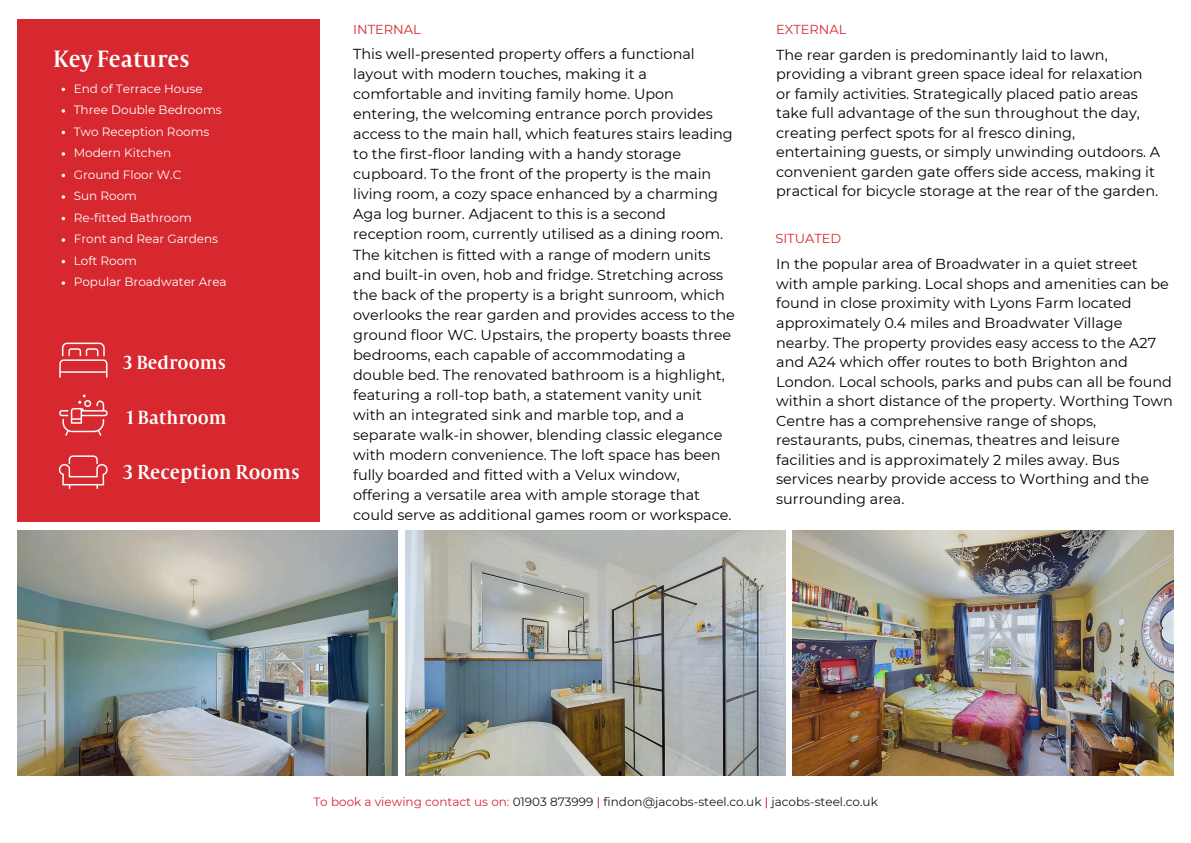
<style>
.page{position:relative;width:1191px;height:843px;background:#fff}
.page>*{position:absolute;margin:0;border:0;box-sizing:border-box;transform-origin:0 0}
.t1{font:26px "Capitolium Road";color:#fff}
.t2{font:22.2px "Capitolium Road";color:#fff}
.t3{font:21px "Capitolium Road";color:#fff}
.t4{font:14.4px/20px "Montserrat";color:#000}
.t5{font:13px "Montserrat";color:#d7282f}
.t6{font:12px "Montserrat";color:#fff}
.t7{font:12px "Montserrat";color:#191718}
.s1{color:#d7282f}
.s2{font-weight:500;color:#d7282f}
</style>
<div class="page">
<img style="left:17px;top:530px;width:381px;height:245px">
<img style="left:792px;top:530px;width:380px;height:245px">
<img style="left:405px;top:530px;width:380px;height:245px">
<div style="left:17px;top:19px;width:303px;height:502px;background:#d7282f"></div>
<img style="left:58px;top:455px;width:50px;height:34px">
<img style="left:59px;top:394px;width:49px;height:42px">
<img style="left:59px;top:342px;width:49px;height:36px">
<svg style="left:62px;top:109px;width:3px;height:4px"></svg>
<svg style="left:62px;top:152px;width:3px;height:4px"></svg>
<svg style="left:62px;top:195px;width:3px;height:4px"></svg>
<svg style="left:62px;top:238px;width:3px;height:4px"></svg>
<svg style="left:62px;top:281px;width:3px;height:4px"></svg>
<h2 class="t1" style="left:53px;top:50px;width:138px">Key Features</h2>
<p class="t6" style="left:74px;top:81px;width:130px">End of Terrace House</p>
<p class="t6" style="left:74px;top:102px;width:149px">Three Double Bedrooms</p>
<p class="t6" style="left:74px;top:124px;width:137px">Two Reception Rooms</p>
<p class="t6" style="left:74px;top:145px;width:99px">Modern Kitchen</p>
<p class="t6" style="left:74px;top:167px;width:109px">Ground Floor W.C</p>
<p class="t6" style="left:74px;top:188px;width:65px">Sun Room</p>
<p class="t6" style="left:74px;top:210px;width:119px">Re-fitted Bathroom</p>
<p class="t6" style="left:74px;top:231px;width:146px">Front and Rear Gardens</p>
<p class="t6" style="left:74px;top:253px;width:65px">Loft Room</p>
<p class="t6" style="left:74px;top:274px;width:154px">Popular Broadwater Area</p>
<h2 class="t3" style="left:123px;top:355px;width:104px">3 Bedrooms</h2>
<h2 class="t3" style="left:127px;top:410px;width:102px">1 Bathroom</h2>
<h3 class="t2" style="left:123px;top:464px;width:178px">3 Reception Rooms</h3>
<h4 class="t5" style="left:353px;top:22px;width:69px">INTERNAL</h4>
<h3 class="t4" style="left:353px;top:44px;width:383px">This well-presented property offers a functional layout with modern touches, making it a comfortable and inviting family home. Upon entering, the welcoming entrance porch provides access to the main hall, which features stairs leading to the first-floor landing with a handy storage cupboard. To the front of the property is the main living room, a cozy space enhanced by a charming Aga log burner. Adjacent to this is a second reception room, currently utilised as a dining room.<br>The kitchen is fitted with a range of modern units and built-in oven, hob and fridge. Stretching across the back of the property is a bright sunroom, which overlooks the rear garden and provides access to the ground floor WC. Upstairs, the property boasts three bedrooms, each capable of accommodating a double bed. The renovated bathroom is a highlight, featuring a roll-top bath, a statement vanity unit with an integrated sink and marble top, and a separate walk-in shower, blending classic elegance with modern convenience. The loft space has been fully boarded and fitted with a Velux window, offering a versatile area with ample storage that could serve as additional games room or workspace.</h3>
<h4 class="t5" style="left:776px;top:22px;width:72px">EXTERNAL</h4>
<h3 class="t4" style="left:776px;top:45px;width:385px;line-height:19.5px">The rear garden is predominantly laid to lawn, providing a vibrant green space ideal for relaxation or family activities. Strategically placed patio areas take full advantage of the sun throughout the day, creating perfect spots for al fresco dining, entertaining guests, or simply unwinding outdoors. A convenient garden gate offers side access, making it practical for bicycle storage at the rear of the garden.</h3>
<h4 class="t5" style="left:775px;top:230px;width:67px">SITUATED</h4>
<p class="t4" style="left:776px;top:254px;width:398px;line-height:19.5px">In the popular area of Broadwater in a quiet street with ample parking. Local shops and amenities can be found in close proximity with Lyons Farm located approximately 0.4 miles and Broadwater Village nearby. The property provides easy access to the A27 and A24 which offer routes to both Brighton and London. Local schools, parks and pubs can all be found within a short distance of the property. Worthing Town Centre has a comprehensive range of shops, restaurants, pubs, cinemas, theatres and leisure facilities and is approximately 2 miles away. Bus services nearby provide access to Worthing and the surrounding area.</p>
<p class="t7" style="left:313px;top:794px;width:566px"><span class="s1">To book a viewing contact us on:</span> 01903 873999 <span class="s2">|</span> findon@jacobs-steel.co.uk <span class="s2">|</span> jacobs-steel.co.uk</p>
</div>
